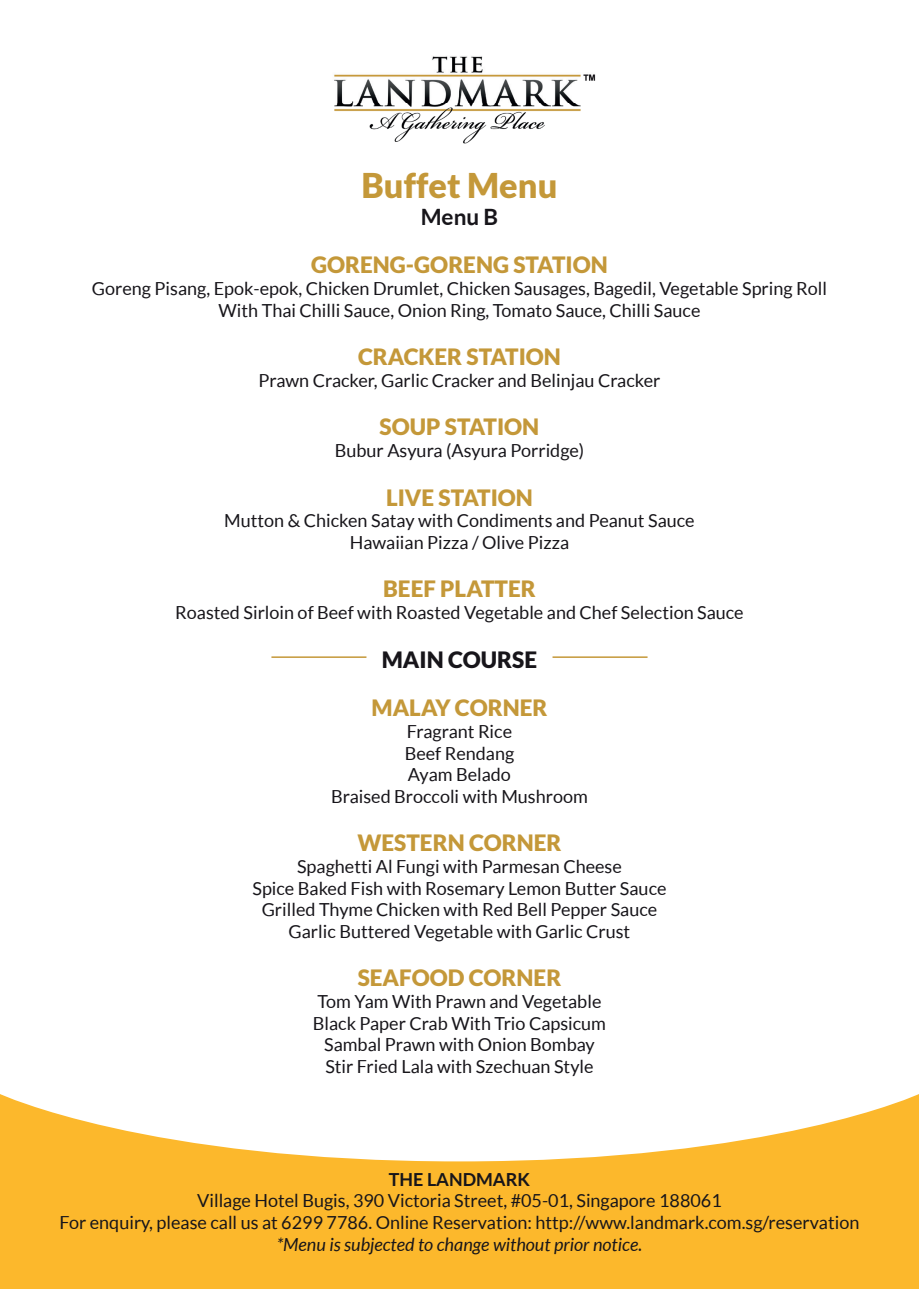
<style>
.page{position:relative;width:919px;height:1289px;background:#fff}
.page>*{position:absolute;margin:0;border:0;box-sizing:border-box;transform-origin:0 0}
.t1{font:900 34.2px "Lato";color:#c49839}
.t2{font:900 22.5px "Lato";color:#c49839}
.t3{font:900 22.5px "Lato";color:#17151a}
.t4{font:700 22.5px "Lato";color:#17151a}
.t5{font:18px/21.6px "Lato";color:#17151a;text-align:center}
.t6{font:italic 18px "Lato";color:#17151a}
.t7{font:700 18px "Lato";color:#17151a}
</style>
<div class="page">
<svg style="left:0;top:1094px;width:918px;height:194px;fill:#fcb82c"></svg>
<img style="left:334px;top:56px;width:262px;height:88px">
<hr style="left:552px;top:656px;width:95px;height:2px;background:#c49839">
<hr style="left:271px;top:656px;width:95px;height:2px;background:#c49839">
<h1 class="t1" style="left:361px;top:165px;width:197px">Buffet Menu</h1>
<p class="t4" style="left:420px;top:203px;width:79px">Menu B</p>
<p class="t2" style="left:311px;top:252px;width:298px">GORENG-GORENG STATION</p>
<p class="t5" style="left:92px;top:277px;width:736px">Goreng Pisang, Epok-epok, Chicken Drumlet, Chicken Sausages, Bagedil, Vegetable Spring Roll<br>With Thai Chilli Sauce, Onion Ring, Tomato Sauce, Chilli Sauce</p>
<p class="t2" style="left:358px;top:344px;width:204px">CRACKER STATION</p>
<p class="t5" style="left:258px;top:369px;width:403px">Prawn Cracker, Garlic Cracker and Belinjau Cracker</p>
<p class="t2" style="left:379px;top:414px;width:161px">SOUP STATION</p>
<p class="t5" style="left:335px;top:439px;width:251px">Bubur Asyura (Asyura Porridge)</p>
<p class="t2" style="left:386px;top:484px;width:148px">LIVE STATION</p>
<p class="t5" style="left:224px;top:510px;width:472px">Mutton &amp; Chicken Satay with Condiments and Peanut Sauce<br>Hawaiian Pizza / Olive Pizza</p>
<p class="t2" style="left:383px;top:576px;width:154px">BEEF PLATTER</p>
<p class="t5" style="left:175px;top:601px;width:570px">Roasted Sirloin of Beef with Roasted Vegetable and Chef Selection Sauce</p>
<p class="t3" style="left:382px;top:646px;width:157px">MAIN COURSE</p>
<p class="t2" style="left:371px;top:695px;width:177px">MALAY CORNER</p>
<p class="t5" style="left:331px;top:720px;width:258px">Fragrant Rice<br>Beef Rendang<br>Ayam Belado<br>Braised Broccoli with Mushroom</p>
<p class="t2" style="left:357px;top:830px;width:205px">WESTERN CORNER</p>
<p class="t5" style="left:252px;top:855px;width:415px">Spaghetti Al Fungi with Parmesan Cheese<br>Spice Baked Fish with Rosemary Lemon Butter Sauce Grilled Thyme Chicken with Red Bell Pepper Sauce Garlic Buttered Vegetable with Garlic Crust</p>
<p class="t2" style="left:357px;top:965px;width:205px">SEAFOOD CORNER</p>
<p class="t5" style="left:313px;top:990px;width:295px">Tom Yam With Prawn and Vegetable Black Paper Crab With Trio Capsicum Sambal Prawn with Onion Bombay Stir Fried Lala with Szechuan Style</p>
<p class="t7" style="left:389px;top:1168px;width:143px">THE LANDMARK</p>
<p class="t5" style="left:60px;top:1189px;width:801px">Village Hotel Bugis, 390 Victoria Street, #05-01, Singapore 188061<br>For enquiry, please call us at 6299 7786. Online Reservation: http://www.landmark.com.sg/reservation</p>
<p class="t6" style="left:277px;top:1234px;width:367px">*Menu is subjected to change without prior notice.</p>
</div>
